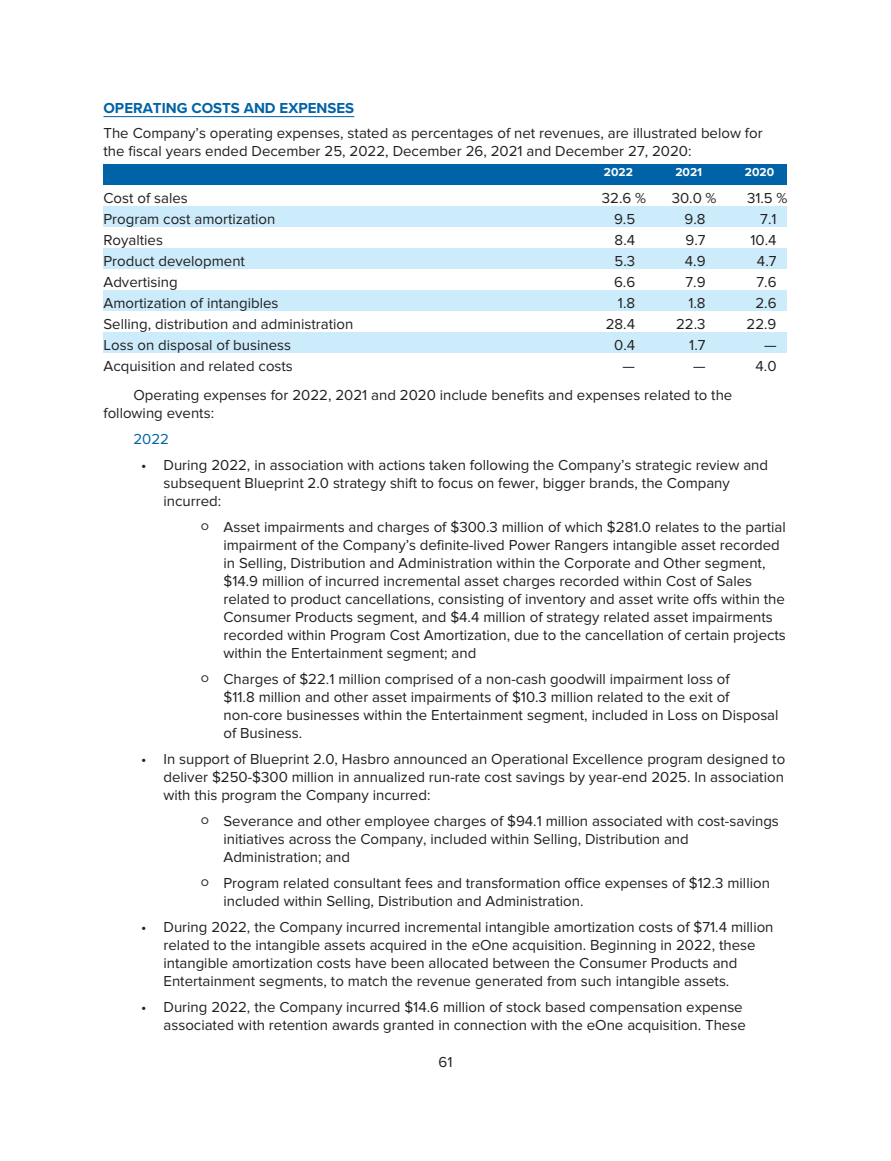
<style>
.page{position:relative;width:891px;height:1161px;background:#fff}
.page>*{position:absolute;margin:0;border:0;box-sizing:border-box;transform-origin:0 0}
.t1{font:15px/18px "Proxima Nova";color:#231f20}
.t2{font:700 15px "Proxima Nova";color:#0163a7}
.t3{font:15px "Proxima Nova";color:#0163a7}
.t4{font:700 12px "Proxima Nova";color:#fff}
.s1{font-family:"Avant Garde";font-weight:500;font-size:9px}
</style>
<div class="page">
<hr style="left:104px;top:116px;width:250px;height:1px;background:#0163a7">
<div style="left:104px;top:164px;width:684px;height:21px;background:#0163a7"></div>
<div style="left:104px;top:206px;width:684px;height:21px;background:#ccecfb"></div>
<div style="left:104px;top:248px;width:684px;height:21px;background:#ccecfb"></div>
<div style="left:104px;top:290px;width:684px;height:21px;background:#ccecfb"></div>
<div style="left:104px;top:332px;width:684px;height:21px;background:#ccecfb"></div>
<p class="t2" style="left:104px;top:103px;width:252px">OPERATING COSTS AND EXPENSES</p>
<p class="t1" style="left:104px;top:126px;width:661px">The Company’s operating expenses, stated as percentages of net revenues, are illustrated below for the fiscal years ended December 25, 2022, December 26, 2021 and December 27, 2020:</p>
<p class="t4" style="left:604px;top:169px;width:31px">2022</p>
<p class="t4" style="left:675px;top:169px;width:28px">2021</p>
<p class="t4" style="left:745px;top:169px;width:31px">2020</p>
<p class="t1" style="left:104px;top:191px;width:86px">Cost of sales</p>
<p class="t1" style="left:602px;top:191px;width:46px">32.6 %</p>
<p class="t1" style="left:672px;top:191px;width:46px">30.0 %</p>
<p class="t1" style="left:747px;top:191px;width:42px">31.5 %</p>
<p class="t1" style="left:104px;top:212px;width:174px">Program cost amortization</p>
<p class="t1" style="left:614px;top:212px;width:23px">9.5</p>
<p class="t1" style="left:685px;top:212px;width:23px">9.8</p>
<p class="t1" style="left:760px;top:212px;width:18px">7.1</p>
<p class="t1" style="left:104px;top:233px;width:61px">Royalties</p>
<p class="t1" style="left:615px;top:233px;width:22px">8.4</p>
<p class="t1" style="left:686px;top:233px;width:22px">9.7</p>
<p class="t1" style="left:750px;top:233px;width:28px">10.4</p>
<p class="t1" style="left:104px;top:254px;width:143px">Product development</p>
<p class="t1" style="left:615px;top:254px;width:22px">5.3</p>
<p class="t1" style="left:685px;top:254px;width:22px">4.9</p>
<p class="t1" style="left:757px;top:254px;width:21px">4.7</p>
<p class="t1" style="left:104px;top:275px;width:76px">Advertising</p>
<p class="t1" style="left:614px;top:275px;width:23px">6.6</p>
<p class="t1" style="left:686px;top:275px;width:22px">7.9</p>
<p class="t1" style="left:757px;top:275px;width:22px">7.6</p>
<p class="t1" style="left:104px;top:296px;width:177px">Amortization of intangibles</p>
<p class="t1" style="left:618px;top:296px;width:19px">1.8</p>
<p class="t1" style="left:688px;top:296px;width:19px">1.8</p>
<p class="t1" style="left:755px;top:296px;width:23px">2.6</p>
<p class="t1" style="left:104px;top:317px;width:251px">Selling, distribution and administration</p>
<p class="t1" style="left:606px;top:317px;width:31px">28.4</p>
<p class="t1" style="left:676px;top:317px;width:31px">22.3</p>
<p class="t1" style="left:747px;top:317px;width:31px">22.9</p>
<p class="t1" style="left:104px;top:338px;width:189px">Loss on disposal of business</p>
<p class="t1" style="left:614px;top:338px;width:22px">0.4</p>
<p class="t1" style="left:689px;top:338px;width:18px">1.7</p>
<p class="t1" style="left:764px;top:338px;width:14px">—</p>
<p class="t1" style="left:104px;top:359px;width:191px">Acquisition and related costs</p>
<p class="t1" style="left:623px;top:359px;width:14px">—</p>
<p class="t1" style="left:693px;top:359px;width:14px">—</p>
<p class="t1" style="left:756px;top:359px;width:22px">4.0</p>
<p class="t1" style="left:104px;top:388px;width:630px;text-indent:30px">Operating expenses for 2022, 2021 and 2020 include benefits and expenses related to the following events:</p>
<p class="t3" style="left:134px;top:434px;width:37px">2022</p>
<p class="t1" style="left:164px;top:458px;width:606px;text-indent:-22px">• During 2022, in association with actions taken following the Company’s strategic review and subsequent Blueprint 2.0 strategy shift to focus on fewer, bigger brands, the Company incurred:</p>
<p class="t1" style="left:224px;top:520px;width:564px;text-indent:-22px"><span class="s1">O</span> Asset impairments and charges of $300.3 million of which $281.0 relates to the partial impairment of the Company’s definite-lived Power Rangers intangible asset recorded in Selling, Distribution and Administration within the Corporate and Other segment, $14.9 million of incurred incremental asset charges recorded within Cost of Sales related to product cancellations, consisting of inventory and asset write offs within the Consumer Products segment, and $4.4 million of strategy related asset impairments recorded within Program Cost Amortization, due to the cancellation of certain projects within the Entertainment segment; and</p>
<p class="t1" style="left:224px;top:672px;width:557px;text-indent:-22px"><span class="s1">O</span> Charges of $22.1 million comprised of a non-cash goodwill impairment loss of<br>$11.8 million and other asset impairments of $10.3 million related to the exit of non-core businesses within the Entertainment segment, included in Loss on Disposal of Business.</p>
<p class="t1" style="left:164px;top:752px;width:623px;text-align:justify;text-indent:-22px">• In support of Blueprint 2.0, Hasbro announced an Operational Excellence program designed to deliver $250-$300 million in annualized run-rate cost savings by year-end 2025. In association with this program the Company incurred:</p>
<p class="t1" style="left:224px;top:814px;width:557px;text-indent:-22px"><span class="s1">O</span> Severance and other employee charges of $94.1 million associated with cost-savings initiatives across the Company, included within Selling, Distribution and<br>Administration; and</p>
<p class="t1" style="left:224px;top:876px;width:548px;text-indent:-22px"><span class="s1">O</span> Program related consultant fees and transformation office expenses of $12.3 million included within Selling, Distribution and Administration.</p>
<p class="t1" style="left:164px;top:920px;width:612px;text-indent:-22px">• During 2022, the Company incurred incremental intangible amortization costs of $71.4 million related to the intangible assets acquired in the eOne acquisition. Beginning in 2022, these intangible amortization costs have been allocated between the Consumer Products and Entertainment segments, to match the revenue generated from such intangible assets.</p>
<p class="t1" style="left:141px;top:1000px;width:606px;text-align:right">• During 2022, the Company incurred $14.6 million of stock based compensation expense associated with retention awards granted in connection with the eOne acquisition. These</p>
<p class="t1" style="left:439px;top:1054px;width:15px">61</p>
</div>
